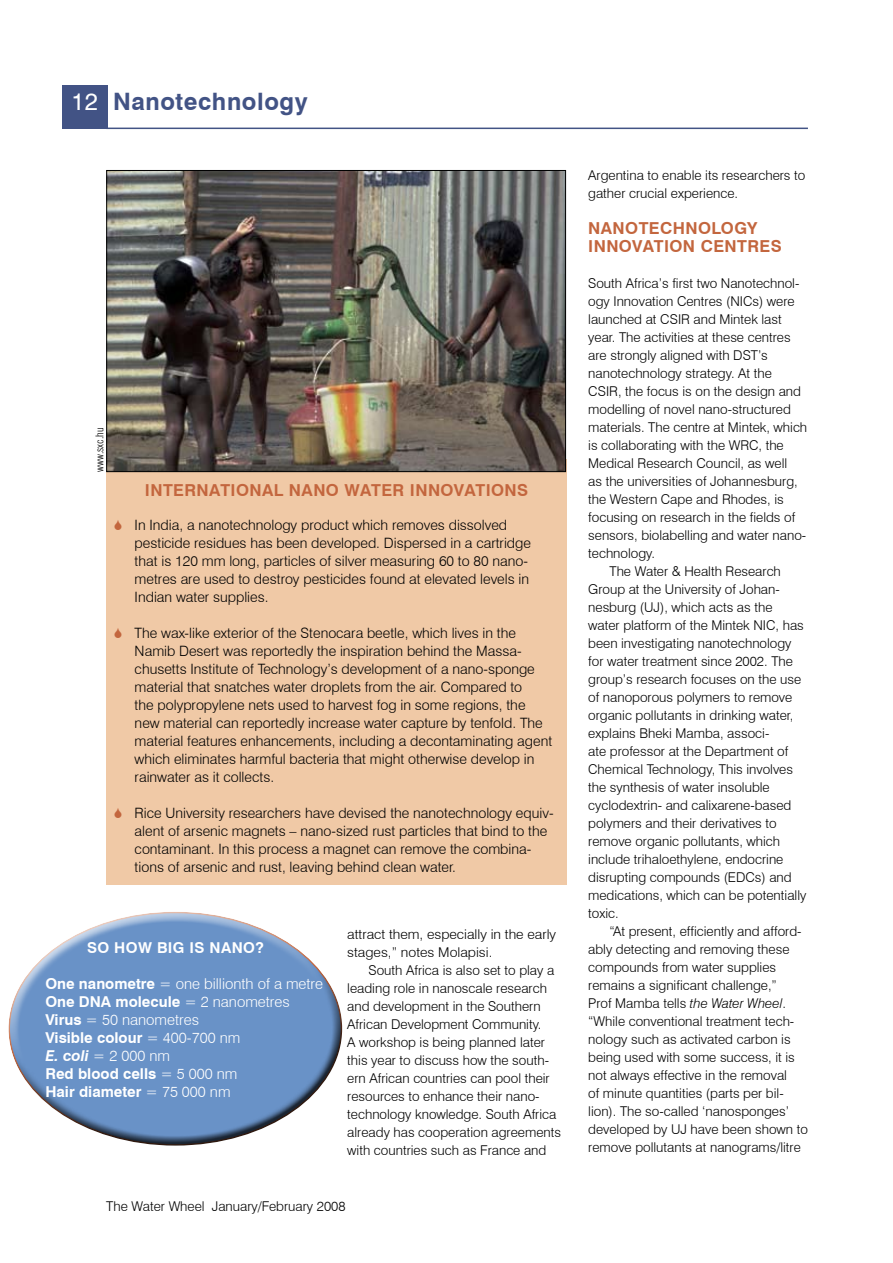
<style>
.page{position:relative;width:893px;height:1263px;background:#fff}
.page>*{position:absolute;margin:0;border:0;box-sizing:border-box;transform-origin:0 0}
.t1{font:700 24px "Swiss 721 BT";color:#425385}
.t2{font:700 16.5px/18px "Swiss 721 BT";letter-spacing:.025em;color:#c3663e}
.t3{font:300 15px/18px "Swiss 721 BT";color:#fff}
.t4{font:700 15px "Swiss 721 BT";letter-spacing:.025em;color:#fff}
.t5{font:300 14.25px/18px "Swiss 721 BT";color:#000}
.t6{font:300 13.5px/18px "Swiss 721 BT";color:#000}
.t7{font:300 13.5px/18px "Swiss 721 BT";color:#000;scale:1.04 1}
.t8{font:300 condensed 10.5px "Swiss 721 BT";color:#000}
.s1{font-weight:400;color:#fff}
.s2{font-weight:700}
.s3{font-weight:700;font-style:italic}
.s4{font-style:italic}
</style>
<div class="page">
<hr style="left:106px;top:128px;width:702px;height:1px;background:#425385">
<div style="left:62px;top:85px;width:45px;height:44px;background:#425385"></div>
<div style="left:106px;top:459px;width:461px;height:425px;background:#f0c9a6"></div>
<img style="left:108px;top:172px;width:456px;height:298px">
<div style="left:106px;top:170px;width:460px;height:302px;border:1px solid #000"></div>
<div style="left:6px;top:911px;width:336px;height:236px;background:#000;opacity:.75"></div>
<h1 class="t1" style="left:72px;top:87px;width:238px"><span class="s1">12</span> NANOTECHNOLOGY</h1>
<p class="t8" style="left:94px;top:472px;width:46px;rotate:-90deg">www.sxc.hu</p>
<p class="t2" style="left:145px;top:481px;width:385px">INTERNATIONAL NANO WATER INN OVATIONS</p>
<p class="t5" style="left:135px;top:516px;width:398px">In India, a nanotechnology product which removes dissolved pesticide residues has been developed. Dispersed in a cartridge that is 120 mm long, particles of silver measuring 60 to 80 nano&shy;metres are used to destroy pesticides found at elevated levels in Indian water supplies.</p>
<p class="t5" style="left:135px;top:624px;width:419px">The wax-like exterior of the Stenocara beetle, which lives in the Namib Desert was reportedly the inspiration behind the Massa&shy;chusetts Institute of Technology’s development of a nano-sponge material that snatches water droplets from the air. Compared to<br>the polypropylene nets used to harvest fog in some regions, the new material can reportedly increase water capture by tenfold. The material features enhancements, including a decontaminating agent which eliminates harmful bacteria that might otherwise develop in rainwater as it collects.</p>
<p class="t5" style="left:135px;top:804px;width:420px">Rice University researchers have devised the nanotechnology equiv&shy;alent of arsenic magnets – nano-sized rust particles that bind to the contaminant. In this process a magnet can remove the combina&shy;tions of arsenic and rust, leaving behind clean water.</p>
<p class="t4" style="left:87px;top:938px;width:178px">SO HOW BIG IS NANO?</p>
<p class="t3" style="left:45px;top:974px;width:279px"><span class="s2">ONE NANOMETRE</span> = one billionth of a metre<br><span class="s2">ONE DNA MOLECULE</span> = 2 nanometres<br><span class="s2">VIRUS</span> = 50 nanometres<br><span class="s2">VISIBLE COLOUR</span> = 400-700 nm<br><span class="s3">E. coli</span> = 2 000 nm<br><span class="s2">RED BLOOD CELLS</span> = 5 000 nm<br><span class="s2">HAIR DIAMETER</span> = 75 000 nm</p>
<p class="t7" style="left:347px;top:925px;width:202px">attract them, especially in the early stages,” notes Molapisi.</p>
<p class="t6" style="left:347px;top:961px;width:215px;text-indent:21px">South Africa is also set to play a leading role in nanoscale research and development in the Southern African Development Community.<br>A workshop is being planned later this year to discuss how the south&shy;ern African countries can pool their resources to enhance their nano&shy;technology knowledge. South Africa already has cooperation agreements with countries such as France and</p>
<p class="t6" style="left:106px;top:1196px;width:241px">The Water Wheel January/February 2008</p>
<p class="t6" style="left:588px;top:166px;width:219px">Argentina to enable its researchers to gather crucial experience.</p>
<p class="t2" style="left:588px;top:219px;width:171px">NANOTECHNOLOGY<br>INN</p>
<p class="t2" style="left:619px;top:237px;width:164px">OVATION CENTRES</p>
<p class="t6" style="left:588px;top:274px;width:213px">South Africa’s first two Nanotechnol-</p>
<p class="t6" style="left:588px;top:292px;width:208px">ogy Innovation Centres (NICs) were</p>
<p class="t6" style="left:588px;top:310px;width:195px">launched at CSIR and Mintek last</p>
<p class="t6" style="left:588px;top:328px;width:204px">year. The activities at these centres</p>
<p class="t6" style="left:588px;top:346px;width:181px">are strongly aligned with DST’s</p>
<p class="t6" style="left:588px;top:364px;width:185px">nanotechnology strategy. At the</p>
<p class="t6" style="left:588px;top:382px;width:214px">CSIR, the focus is on the design and</p>
<p class="t6" style="left:588px;top:400px;width:204px">modelling of novel nano-structured</p>
<p class="t6" style="left:588px;top:418px;width:221px">materials. The centre at Mintek, which</p>
<p class="t6" style="left:588px;top:436px;width:197px">is collaborating with the WRC, the</p>
<p class="t6" style="left:588px;top:454px;width:201px">Medical Research Council, as well</p>
<p class="t6" style="left:588px;top:472px;width:211px">as the universities of Johannesburg,</p>
<p class="t6" style="left:588px;top:490px;width:197px">the Western Cape and Rhodes, is</p>
<p class="t6" style="left:588px;top:508px;width:209px">focusing on research in the fields of</p>
<p class="t6" style="left:588px;top:526px;width:218px">sensors, biolabelling and water nano-</p>
<p class="t6" style="left:588px;top:544px;width:68px">technology.</p>
<p class="t6" style="left:609px;top:562px;width:173px">The Water &amp; Health Research</p>
<p class="t6" style="left:588px;top:580px;width:193px">Group at the University of Johan-</p>
<p class="t6" style="left:588px;top:598px;width:186px">nesburg (UJ), which acts as the</p>
<p class="t6" style="left:588px;top:616px;width:217px">water platform of the Mintek NIC, has</p>
<p class="t6" style="left:588px;top:634px;width:205px">been investigating nanotechnology</p>
<p class="t6" style="left:588px;top:652px;width:206px">for water treatment since 2002. The</p>
<p class="t6" style="left:588px;top:670px;width:215px">group’s research focuses on the use</p>
<p class="t6" style="left:588px;top:688px;width:206px">of nanoporous polymers to remove</p>
<p class="t6" style="left:588px;top:706px;width:207px">organic pollutants in drinking water,</p>
<p class="t6" style="left:588px;top:724px;width:183px">explains Bheki Mamba, associ-</p>
<p class="t6" style="left:588px;top:742px;width:202px">ate professor at the Department of</p>
<p class="t6" style="left:588px;top:760px;width:206px">Chemical Technology, This involves</p>
<p class="t6" style="left:588px;top:778px;width:183px">the synthesis of water insoluble</p>
<p class="t6" style="left:588px;top:796px;width:205px">cyclodextrin- and calixarene-based</p>
<p class="t6" style="left:588px;top:814px;width:190px">polymers and their derivatives to</p>
<p class="t6" style="left:588px;top:832px;width:193px">remove organic pollutants, which</p>
<p class="t6" style="left:588px;top:850px;width:197px">include trihaloethylene, endocrine</p>
<p class="t6" style="left:588px;top:868px;width:205px">disrupting compounds (EDCs) and</p>
<p class="t6" style="left:588px;top:886px;width:220px">medications, which can be potentially</p>
<p class="t6" style="left:588px;top:904px;width:32px">toxic.</p>
<p class="t6" style="left:609px;top:922px;width:194px">“At present, efficiently and afford-</p>
<p class="t6" style="left:588px;top:940px;width:203px">ably detecting and removing these</p>
<p class="t6" style="left:588px;top:958px;width:189px">compounds from water supplies</p>
<p class="t6" style="left:588px;top:976px;width:190px">remains a significant challenge,”</p>
<p class="t6" style="left:588px;top:994px;width:199px">Prof Mamba tells <span class="s4">the Water Wheel</span>.</p>
<p class="t6" style="left:588px;top:1012px;width:208px">“While conventional treatment tech-</p>
<p class="t6" style="left:588px;top:1030px;width:204px">nology such as activated carbon is</p>
<p class="t6" style="left:588px;top:1048px;width:208px">being used with some success, it is</p>
<p class="t6" style="left:588px;top:1066px;width:200px">not always effective in the removal</p>
<p class="t6" style="left:588px;top:1084px;width:197px">of minute quantities (parts per bil-</p>
<p class="t6" style="left:588px;top:1102px;width:202px">lion). The so-called ‘nanosponges’</p>
<p class="t6" style="left:588px;top:1120px;width:221px">developed by UJ have been shown to</p>
<p class="t6" style="left:588px;top:1138px;width:214px">remove pollutants at nanograms/litre</p>
</div>
